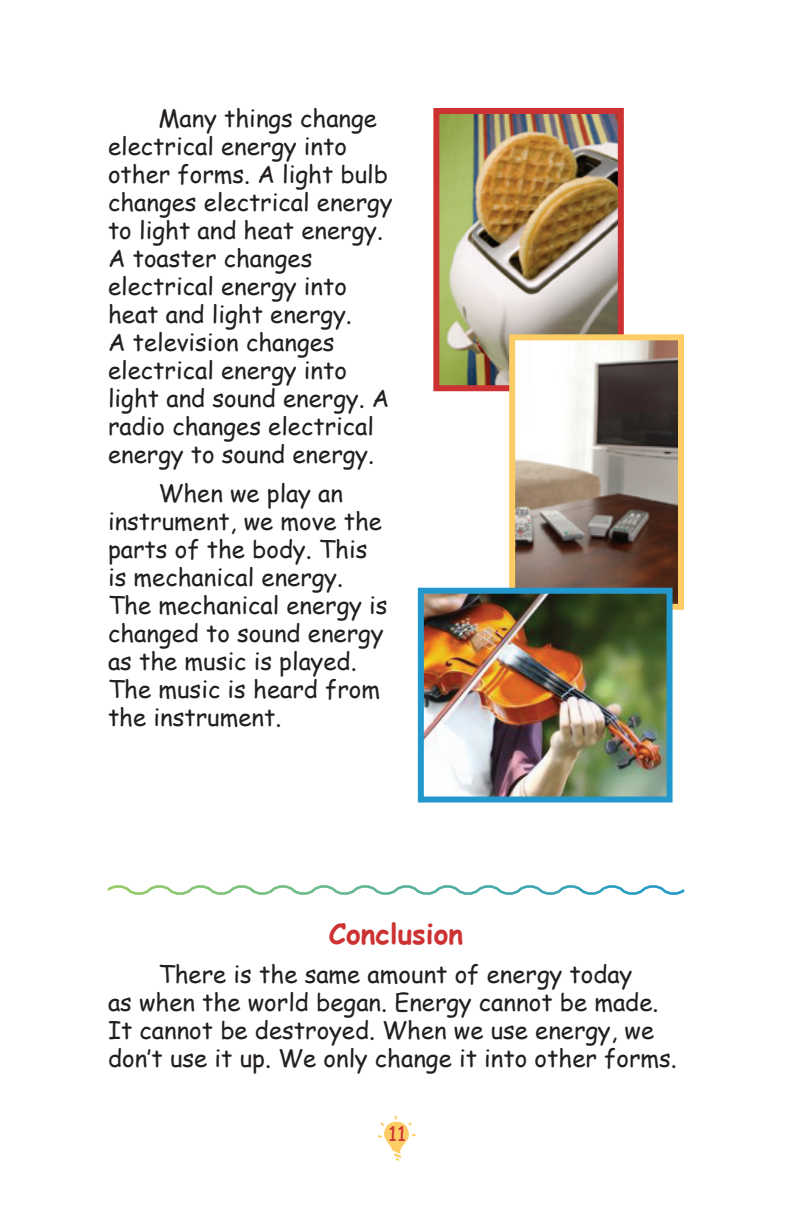
<style>
.page{position:relative;width:792px;height:1224px;background:#fff}
.page>*{position:absolute;margin:0;border:0;box-sizing:border-box;transform-origin:0 0}
.t1{font:700 28px "Comic Sans MS";color:#cd3232}
.t2{font:24px/28px "Comic Sans MS";color:#231f20}
.t3{font:20px "Comic Sans MS";color:#cd3232}
</style>
<div class="page">
<svg style="left:378px;top:1116px;width:37px;height:45px"></svg>
<img style="left:440px;top:115px;width:177px;height:269px">
<div style="left:433px;top:108px;width:191px;height:283px;border:6px solid #cd3232"></div>
<img style="left:516px;top:341px;width:161px;height:262px">
<div style="left:509px;top:334px;width:175px;height:276px;border:6px solid #fecc65"></div>
<img style="left:425px;top:595px;width:241px;height:201px">
<div style="left:418px;top:588px;width:255px;height:215px;border:6px solid #2398cd"></div>
<svg style="left:107px;top:885px;width:578px;height:10px"></svg>
<p class="t2" style="left:108px;top:104px;width:286px;text-indent:50px">Many things change electrical energy into other forms. A light bulb changes electrical energy to light and heat energy.<br>A toaster changes electrical energy into heat and light energy.<br>A television changes electrical energy into light and sound energy. A radio changes electrical energy to sound energy.</p>
<p class="t2" style="left:108px;top:479px;width:281px;text-indent:50px">When we play an instrument, we move the parts of the body. This is mechanical energy.<br>The mechanical energy is changed to sound energy as the music is played.<br>The music is heard from the instrument.</p>
<p class="t1" style="left:329px;top:913px;width:136px">Conclusion</p>
<p class="t2" style="left:108px;top:959px;width:570px;text-indent:50px">There is the same amount of energy today<br>as when the world began. Energy cannot be made.<br>It cannot be destroyed. When we use energy, we don’t use it up. We only change it into other forms.</p>
<p class="t3" style="left:388px;top:1119px;width:19px">11</p>
</div>
